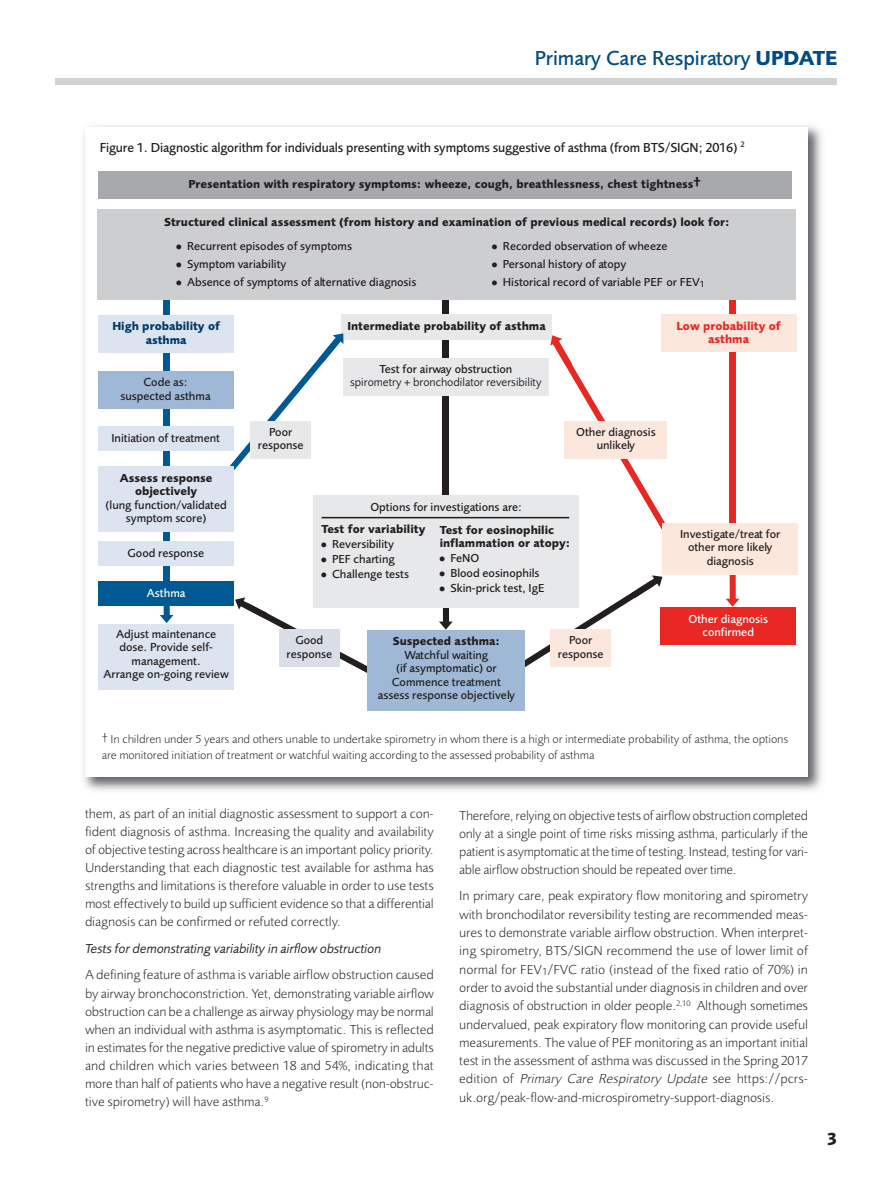
<style>
.page{position:relative;width:893px;height:1191px;background:#fff}
.page>*{position:absolute;margin:0;border:0;box-sizing:border-box;transform-origin:0 0}
.t1{font:500 21px "Foundry Sans";color:#004b84}
.t2{font:700 18px "Foundry Sans";color:#231f20}
.t3{font:300 13.5px/18px "Foundry Sans";color:#231f20;text-align:justify}
.t4{font:500 13.5px "Foundry Sans";letter-spacing:-.01em;color:#231f20}
.t5{font:italic 13.5px "Foundry Sans";color:#231f20}
.t6{font:500 12px/13.5px "Foundry Sans";color:#231f20;text-align:center}
.t7{font:700 12px/13.5px "Foundry Sans";color:#231f20}
.t8{font:300 12px/16.5px "Foundry Sans";color:#231f20}
.t9{font:12px "Foundry Sans";color:#231f20}
.t10{font:500 12px/13.5px "Foundry Sans";color:#fff;text-align:center}
.t11{font:700 12px/13.5px "Foundry Sans";color:#003965;text-align:center}
.t12{font:700 12px/13.5px "Foundry Sans";color:#e92824;text-align:center}
.s1{font-weight:700}
.s2{font-family:"Menlo";font-weight:700;font-style:italic;font-size:8.1px}
.s3{font-style:italic}
</style>
<div class="page">
<div style="left:55px;top:78px;width:782px;height:7px;background:#d1d2d4"></div>
<img style="left:83px;top:125px;width:739px;height:666px">
<div style="left:85px;top:128px;width:723px;height:648px;background:#fff"></div>
<svg style="left:160px;top:606px;width:13px;height:17px"></svg>
<div style="left:98px;top:171px;width:694px;height:28px;background:#a8a9ad"></div>
<div style="left:98px;top:624px;width:136px;height:65px;background:#dce4f0"></div>
<div style="left:163px;top:298px;width:6px;height:286px;background:#005992"></div>
<div style="left:98px;top:315px;width:136px;height:38px;background:#dce4f0"></div>
<div style="left:98px;top:371px;width:135px;height:38px;background:#9fb8d6"></div>
<div style="left:98px;top:427px;width:135px;height:24px;background:#dce4f0"></div>
<div style="left:98px;top:542px;width:136px;height:24px;background:#dce4f0"></div>
<div style="left:661px;top:607px;width:135px;height:38px;background:#e92824"></div>
<div style="left:443px;top:299px;width:6px;height:285px;background:#231f20"></div>
<div style="left:341px;top:314px;width:211px;height:26px;background:#e7e8e9"></div>
<div style="left:343px;top:358px;width:206px;height:37px;background:#e7e8e9"></div>
<svg style="left:439px;top:608px;width:14px;height:21px"></svg>
<div style="left:313px;top:495px;width:266px;height:113px;background:#e7e8e9"></div>
<div style="left:729px;top:297px;width:7px;height:255px;background:#e92824"></div>
<div style="left:661px;top:314px;width:135px;height:38px;background:#fce7dd"></div>
<svg style="left:726px;top:574px;width:13px;height:33px"></svg>
<div style="left:98px;top:466px;width:136px;height:65px;background:#dce4f0"></div>
<svg style="left:223px;top:333px;width:120px;height:138px"></svg>
<div style="left:662px;top:522px;width:136px;height:52px;background:#fce7dd"></div>
<div style="left:98px;top:209px;width:698px;height:91px;background:#cdced0"></div>
<svg style="left:525px;top:575px;width:137px;height:92px"></svg>
<div style="left:550px;top:629px;width:61px;height:38px;background:#fce7dd"></div>
<svg style="left:235px;top:597px;width:133px;height:86px"></svg>
<div style="left:368px;top:630px;width:157px;height:81px;background:#9fb8d6"></div>
<div style="left:279px;top:629px;width:61px;height:38px;background:#d8dde8"></div>
<hr style="left:322px;top:517px;width:247px;height:1px;background:#231f20">
<svg style="left:550px;top:335px;width:120px;height:195px"></svg>
<div style="left:98px;top:582px;width:136px;height:24px;background:#005992"></div>
<h1 class="t1" style="left:535px;top:50px;width:304px">Primary Care Respiratory <span class="s1">UPDATE</span></h1>
<p class="t4" style="left:100px;top:142px;width:646px">Figure 1. Diagnostic algorithm for individuals presenting with symptoms suggestive of asthma (from BTS/SIGN; 2016) <sup>2</sup></p>
<p class="t7" style="left:188px;top:178px;width:514px">Presentation with respiratory symptoms: wheeze, cough, breathlessness, chest tightness†</p>
<p class="t7" style="left:164px;top:216px;width:567px">Structured clinical assessment (from history and examination of previous medical records) look for:</p>
<p class="t6" style="left:176px;top:240px;width:177px"><span class="s2">●</span> Recurrent episodes of symptoms</p>
<p class="t6" style="left:176px;top:258px;width:112px"><span class="s2">●</span> Symptom variability</p>
<p class="t6" style="left:176px;top:276px;width:241px"><span class="s2">●</span> Absence of symptoms of alternative diagnosis</p>
<p class="t6" style="left:492px;top:240px;width:177px"><span class="s2">●</span> Recorded observation of wheeze</p>
<p class="t6" style="left:492px;top:258px;width:136px"><span class="s2">●</span> Personal history of atopy</p>
<p class="t6" style="left:492px;top:276px;width:214px"><span class="s2">●</span> Historical record of variable PEF or FEV<sub>1</sub></p>
<p class="t11" style="left:112px;top:321px;width:109px">High probability of asthma</p>
<p class="t6" style="left:120px;top:376px;width:92px">Code as: suspected asthma</p>
<p class="t6" style="left:111px;top:432px;width:110px">Initiation of treatment</p>
<p class="t7" style="left:120px;top:472px;width:94px;text-align:center">Assess response objectively</p>
<p class="t6" style="left:106px;top:499px;width:123px">(lung function/validated symptom score)</p>
<p class="t6" style="left:128px;top:547px;width:78px">Good response</p>
<p class="t10" style="left:147px;top:587px;width:40px">Asthma</p>
<p class="t6" style="left:103px;top:628px;width:127px">Adjust maintenance dose. Provide self&shy;management.<br>Arrange on-going review</p>
<p class="t6" style="left:258px;top:426px;width:47px">Poor response</p>
<p class="t7" style="left:347px;top:320px;width:200px">Intermediate probability of asthma</p>
<p class="t6" style="left:379px;top:363px;width:134px">Test for airway obstruction</p>
<p class="t9" style="left:350px;top:378px;width:193px">spirometry + bronchodilator reversibility</p>
<p class="t6" style="left:576px;top:426px;width:81px">Other diagnosis unlikely</p>
<p class="t6" style="left:370px;top:501px;width:153px">Options for investigations are:</p>
<p class="t7" style="left:321px;top:523px;width:105px">Test for variability</p>
<p class="t6" style="left:321px;top:538px;width:74px"><span class="s2">●</span> Reversibility</p>
<p class="t6" style="left:321px;top:553px;width:75px"><span class="s2">●</span> PEF charting</p>
<p class="t6" style="left:321px;top:568px;width:89px"><span class="s2">●</span> Challenge tests</p>
<p class="t7" style="left:440px;top:524px;width:132px">Test for eosinophilic inflammation or atopy:</p>
<p class="t6" style="left:440px;top:552px;width:41px"><span class="s2">●</span> FeNO</p>
<p class="t6" style="left:440px;top:567px;width:101px"><span class="s2">●</span> Blood eosinophils</p>
<p class="t6" style="left:440px;top:582px;width:106px"><span class="s2">●</span> Skin-prick test, IgE</p>
<p class="t6" style="left:286px;top:635px;width:47px">Good response</p>
<p class="t7" style="left:393px;top:635px;width:109px">Suspected asthma:</p>
<p class="t6" style="left:378px;top:649px;width:139px">Watchful waiting<br>(if asymptomatic) or<br>Commence treatment assess response objectively</p>
<p class="t6" style="left:558px;top:635px;width:47px">Poor response</p>
<p class="t12" style="left:676px;top:320px;width:106px">Low probability of asthma</p>
<p class="t6" style="left:680px;top:528px;width:102px">Investigate/treat for other more likely diagnosis</p>
<p class="t10" style="left:688px;top:613px;width:81px">Other diagnosis confirmed</p>
<p class="t8" style="left:102px;top:732px;width:688px">† In children under 5 years and others unable to undertake spirometry in whom there is a high or intermediate probability of asthma, the options are monitored initiation of treatment or watchful waiting according to the assessed probability of asthma</p>
<p class="t3" style="left:85px;top:806px;width:350px">them, as part of an initial diagnostic assessment to support a con&shy;fident diagnosis of asthma. Increasing the quality and availability of objective testing across healthcare is an important policy priority.<br>Understanding that each diagnostic test available for asthma has strengths and limitations is therefore valuable in order to use tests most effectively to build up sufficient evidence so that a differential diagnosis can be confirmed or refuted correctly.</p>
<p class="t5" style="left:85px;top:943px;width:298px">Tests for demonstrating variability in airflow obstruction</p>
<p class="t3" style="left:85px;top:967px;width:350px">A defining feature of asthma is variable airflow obstruction caused by airway bronchoconstriction. Yet, demonstrating variable airflow obstruction can be a challenge as airway physiology may be normal when an individual with asthma is asymptomatic. This is reflected in estimates for the negative predictive value of spirometry in adults and children which varies between 18 and 54%, indicating that more than half of patients who have a negative result (non-obstruc&shy;tive spirometry) will have asthma.<sup>9</sup></p>
<p class="t3" style="left:459px;top:807px;width:350px">Therefore, relying on objective tests of airflow obstruction completed only at a single point of time risks missing asthma, particularly if the patient is asymptomatic at the time of testing. Instead, testing for vari&shy;able airflow obstruction should be repeated over time.</p>
<p class="t3" style="left:459px;top:888px;width:350px">In primary care, peak expiratory flow monitoring and spirometry with bronchodilator reversibility testing are recommended meas&shy;ures to demonstrate variable airflow obstruction. When interpret&shy;ing spirometry, BTS/SIGN recommend the use of lower limit of normal for FEV<sub>1</sub>/FVC ratio (instead of the fixed ratio of 70%) in order to avoid the substantial under diagnosis in children and over diagnosis of obstruction in older people.<sup>2,10</sup> Although sometimes undervalued, peak expiratory flow monitoring can provide useful measurements. The value of PEF monitoring as an important initial test in the assessment of asthma was discussed in the Spring 2017 edition of <span class="s3">Primary Care Respiratory Update</span> see https://pcrs&shy;uk.org/peak-flow-and-microspirometry-support-diagnosis.</p>
<h2 class="t2" style="left:826px;top:1132px;width:13px">3</h2>
</div>
